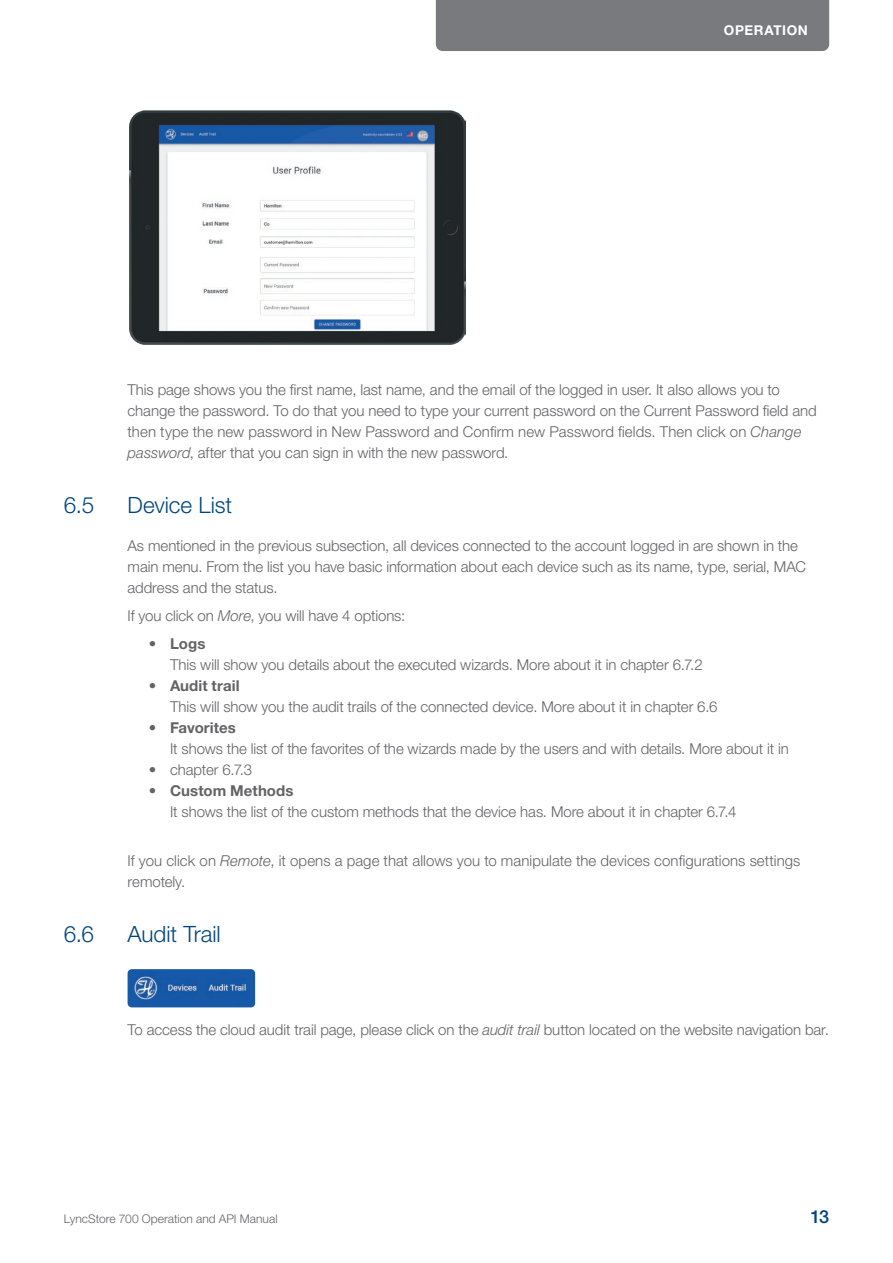
<style>
.page{position:relative;width:893px;height:1263px;background:#fff}
.page>*{position:absolute;margin:0;border:0;box-sizing:border-box;transform-origin:0 0}
.t1{font:300 22.5px "Helvetica Neue LT Pro";letter-spacing:-.005em;color:#00467e}
.t2{font:500 18px "Helvetica Neue LT Pro";color:#00467e}
.t3{font:300 15px/21px "Helvetica Neue LT Pro";letter-spacing:-.005em;color:#636366}
.t4{font:700 13.5px "Helvetica Neue LT Pro";color:#fff}
.t5{font:300 12px "Helvetica Neue LT Pro";letter-spacing:.005em;color:#636366}
.s1{font-style:italic}
.s2{font-weight:700}
</style>
<div class="page">
<div style="left:436px;top:0;width:393px;height:51px;background:#787a7d"></div>
<img style="left:130px;top:110px;width:335px;height:235px">
<img style="left:128px;top:969px;width:127px;height:38px">
<p class="t4" style="left:724px;top:21px;width:21px">Operation</p>
<p class="t3" style="left:128px;top:379px;width:691px">This page shows you the first name, last name, and the email of the logged in user. It also allows you to change the password. To do that you need to type your current password on the Current Password field and then type the new password in New Password and Confirm new Password fields. Then click on <span class="s1">Change password</span>, after that you can sign in with the new password.</p>
<h1 class="t1" style="left:64px;top:492px;width:32px">6.5</h1>
<h1 class="t1" style="left:128px;top:492px;width:106px">Device List</h1>
<p class="t3" style="left:128px;top:535px;width:680px">As mentioned in the previous subsection, all devices connected to the account logged in are shown in the main menu. From the list you have basic information about each device such as its name, type, serial, MAC address and the status.</p>
<p class="t3" style="left:128px;top:605px;width:279px">If you click on <span class="s1">More</span>, you will have 4 options:</p>
<p class="t3" style="left:170px;top:633px;width:534px;text-indent:-21px">• <span class="s2">Logs<br></span>This will show you details about the executed wizards. More about it in chapter 6.7.2</p>
<p class="t3" style="left:170px;top:675px;width:549px;text-indent:-21px">• <span class="s2">Audit trail<br></span>This will show you the audit trails of the connected device. More about it in chapter 6.6</p>
<p class="t3" style="left:170px;top:717px;width:620px;text-indent:-21px">• <span class="s2">Favorites<br></span>It shows the list of the favorites of the wizards made by the users and with details. More about it in</p>
<p class="t3" style="left:149px;top:759px;width:105px">• chapter 6.7.3</p>
<p class="t3" style="left:170px;top:780px;width:568px;text-indent:-21px">• <span class="s2">Custom Methods<br></span>It shows the list of the custom methods that the device has. More about it in chapter 6.7.4</p>
<p class="t3" style="left:128px;top:849px;width:674px">If you click on <span class="s1">Remote</span>, it opens a page that allows you to manipulate the devices configurations settings remotely.</p>
<h1 class="t1" style="left:64px;top:920px;width:32px">6.6</h1>
<h1 class="t1" style="left:128px;top:920px;width:95px">Audit Trail</h1>
<p class="t3" style="left:128px;top:1019px;width:703px">To access the cloud audit trail page, please click on the <span class="s1">audit trail</span> button located on the website navigation bar.</p>
<p class="t5" style="left:64px;top:1211px;width:215px">LyncStore 700 Operation and API Manual</p>
<p class="t2" style="left:810px;top:1205px;width:20px">13</p>
</div>
